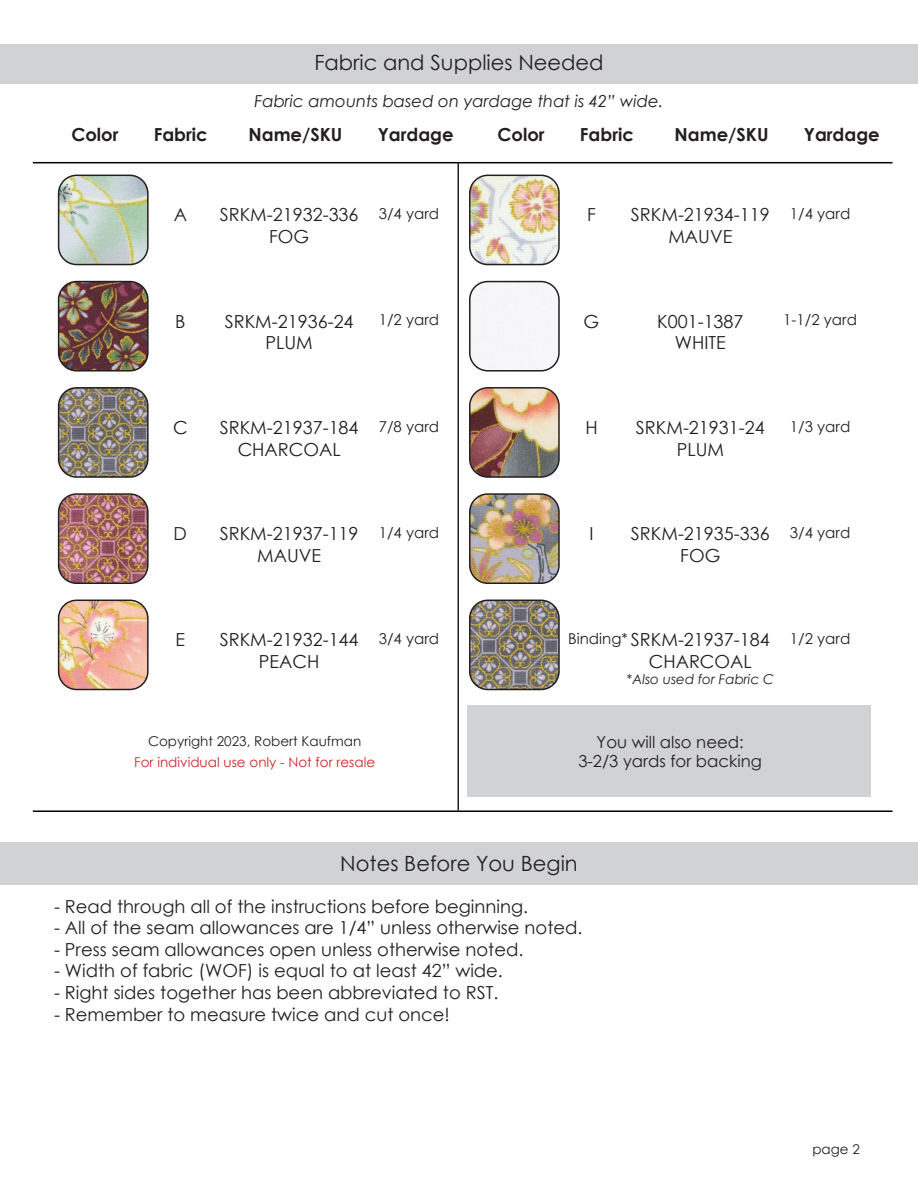
<style>
.page{position:relative;width:918px;height:1188px;background:#fff}
.page>*{position:absolute;margin:0;border:0;box-sizing:border-box;transform-origin:0 0}
.t1{font:21px "Century Gothic";color:#231f20}
.t2{font:18px "Century Gothic";color:#231f20}
.t3{font:700 18px "Century Gothic";color:#231f20}
.t4{font:italic 16.5px "Century Gothic";color:#231f20}
.t5{font:16.5px "Century Gothic";color:#231f20}
.t6{font:15px "Century Gothic";color:#231f20}
.t7{font:13.5px "Century Gothic";color:#d1232a}
.t8{font:13.5px "Century Gothic";color:#231f20}
.t9{font:italic 13.5px "Century Gothic";color:#231f20}
</style>
<div class="page">
<img style="left:470px;top:175px;width:87px;height:90px">
<div style="left:469px;top:175px;width:91px;height:90px;border:2px solid #231f20;border-radius:18px"></div>
<div style="left:470px;top:282px;width:87px;height:87px;background:#f6f6f8"></div>
<div style="left:469px;top:281px;width:91px;height:91px;border:2px solid #231f20;border-radius:18px"></div>
<img style="left:470px;top:388px;width:87px;height:87px">
<div style="left:469px;top:387px;width:91px;height:91px;border:2px solid #231f20;border-radius:18px"></div>
<img style="left:470px;top:496px;width:87px;height:87px">
<div style="left:469px;top:493px;width:91px;height:91px;border:2px solid #231f20;border-radius:18px"></div>
<img style="left:470px;top:600px;width:89px;height:90px">
<div style="left:469px;top:600px;width:91px;height:90px;border:2px solid #231f20;border-radius:18px"></div>
<div style="left:0;top:44px;width:918px;height:40px;background:#d1d2d4"></div>
<hr style="left:33px;top:162px;width:860px;height:1px;background:#000">
<hr style="left:33px;top:810px;width:860px;height:2px;background:#000">
<hr style="left:458px;top:162px;width:1px;height:648px;background:#231f20">
<img style="left:59px;top:175px;width:87px;height:90px">
<div style="left:58px;top:175px;width:91px;height:90px;border:2px solid #231f20;border-radius:18px"></div>
<img style="left:59px;top:282px;width:87px;height:87px">
<div style="left:58px;top:281px;width:91px;height:91px;border:2px solid #231f20;border-radius:18px"></div>
<img style="left:59px;top:388px;width:87px;height:87px">
<div style="left:58px;top:387px;width:91px;height:91px;border:2px solid #231f20;border-radius:18px"></div>
<img style="left:59px;top:496px;width:87px;height:87px">
<div style="left:58px;top:493px;width:91px;height:91px;border:2px solid #231f20;border-radius:18px"></div>
<img style="left:59px;top:600px;width:87px;height:90px">
<div style="left:58px;top:600px;width:91px;height:90px;border:2px solid #231f20;border-radius:18px"></div>
<div style="left:467px;top:706px;width:404px;height:91px;background:#d1d2d4"></div>
<div style="left:0;top:842px;width:918px;height:42px;background:#d1d2d4"></div>
<p class="t1" style="left:314px;top:47px;width:291px">Fabric and Supplies Needed</p>
<p class="t4" style="left:254px;top:90px;width:411px">Fabric amounts based on yardage that is 42” wide.</p>
<p class="t3" style="left:71px;top:121px;width:49px">Color</p>
<p class="t3" style="left:154px;top:121px;width:56px">Fabric</p>
<p class="t3" style="left:248px;top:121px;width:95px">Name/SKU</p>
<p class="t3" style="left:378px;top:121px;width:77px">Yardage</p>
<p class="t3" style="left:497px;top:121px;width:49px">Color</p>
<p class="t3" style="left:580px;top:121px;width:55px">Fabric</p>
<p class="t3" style="left:675px;top:121px;width:95px">Name/SKU</p>
<p class="t3" style="left:804px;top:121px;width:77px">Yardage</p>
<p class="t2" style="left:174px;top:202px;width:15px">A</p>
<p class="t2" style="left:220px;top:202px;width:140px">SRKM-21932-336</p>
<p class="t2" style="left:269px;top:224px;width:42px">FOG</p>
<p class="t6" style="left:379px;top:203px;width:62px">3/4 yard</p>
<p class="t2" style="left:587px;top:202px;width:10px">F</p>
<p class="t2" style="left:631px;top:202px;width:140px">SRKM-21934-119</p>
<p class="t2" style="left:668px;top:224px;width:65px">MAUVE</p>
<p class="t6" style="left:790px;top:203px;width:62px">1/4 yard</p>
<p class="t2" style="left:175px;top:309px;width:12px">B</p>
<p class="t2" style="left:225px;top:309px;width:130px">SRKM-21936-24</p>
<p class="t2" style="left:266px;top:330px;width:49px">PLUM</p>
<p class="t6" style="left:379px;top:310px;width:62px">1/2 yard</p>
<p class="t2" style="left:584px;top:309px;width:17px">G</p>
<p class="t2" style="left:657px;top:309px;width:88px">K001-1387</p>
<p class="t2" style="left:675px;top:330px;width:52px">WHITE</p>
<p class="t6" style="left:783px;top:310px;width:75px">1-1/2 yard</p>
<p class="t2" style="left:173px;top:415px;width:16px">C</p>
<p class="t2" style="left:220px;top:415px;width:140px">SRKM-21937-184</p>
<p class="t2" style="left:238px;top:436px;width:105px">CHARCOAL</p>
<p class="t6" style="left:379px;top:416px;width:62px">7/8 yard</p>
<p class="t2" style="left:585px;top:415px;width:14px">H</p>
<p class="t2" style="left:636px;top:415px;width:130px">SRKM-21931-24</p>
<p class="t2" style="left:677px;top:436px;width:49px">PLUM</p>
<p class="t6" style="left:790px;top:416px;width:62px">1/3 yard</p>
<p class="t2" style="left:174px;top:521px;width:15px">D</p>
<p class="t2" style="left:220px;top:521px;width:140px">SRKM-21937-119</p>
<p class="t2" style="left:257px;top:543px;width:65px">MAUVE</p>
<p class="t6" style="left:379px;top:522px;width:62px">1/4 yard</p>
<p class="t2" style="left:589px;top:521px;width:6px">I</p>
<p class="t2" style="left:631px;top:521px;width:140px">SRKM-21935-336</p>
<p class="t2" style="left:680px;top:543px;width:42px">FOG</p>
<p class="t6" style="left:790px;top:522px;width:62px">3/4 yard</p>
<p class="t2" style="left:176px;top:627px;width:11px">E</p>
<p class="t2" style="left:220px;top:627px;width:140px">SRKM-21932-144</p>
<p class="t2" style="left:259px;top:649px;width:62px">PEACH</p>
<p class="t6" style="left:379px;top:628px;width:62px">3/4 yard</p>
<p class="t6" style="left:568px;top:628px;width:61px">Binding*</p>
<p class="t2" style="left:631px;top:627px;width:140px">SRKM-21937-184</p>
<p class="t2" style="left:649px;top:649px;width:105px">CHARCOAL</p>
<p class="t9" style="left:627px;top:670px;width:149px">*Also used for Fabric C</p>
<p class="t6" style="left:790px;top:628px;width:62px">1/2 yard</p>
<p class="t8" style="left:148px;top:732px;width:215px">Copyright 2023, Robert Kaufman</p>
<p class="t7" style="left:134px;top:753px;width:243px">For individual use only - Not for resale</p>
<p class="t5" style="left:597px;top:730px;width:149px">You will also need:</p>
<p class="t5" style="left:578px;top:750px;width:185px">3-2/3 yards for backing</p>
<p class="t1" style="left:340px;top:849px;width:239px">Notes Before You Begin</p>
<p class="t2" style="left:54px;top:894px;width:476px">- Read through all of the instructions before beginning.</p>
<p class="t2" style="left:54px;top:915px;width:530px">- All of the seam allowances are 1/4” unless otherwise noted.</p>
<p class="t2" style="left:54px;top:937px;width:471px">- Press seam allowances open unless otherwise noted.</p>
<p class="t2" style="left:54px;top:958px;width:450px">- Width of fabric (WOF) is equal to at least 42” wide.</p>
<p class="t2" style="left:54px;top:980px;width:446px">- Right sides together has been abbreviated to RST.</p>
<p class="t2" style="left:54px;top:1002px;width:397px">- Remember to measure twice and cut once!</p>
<p class="t8" style="left:812px;top:1140px;width:49px">page 2</p>
</div>
